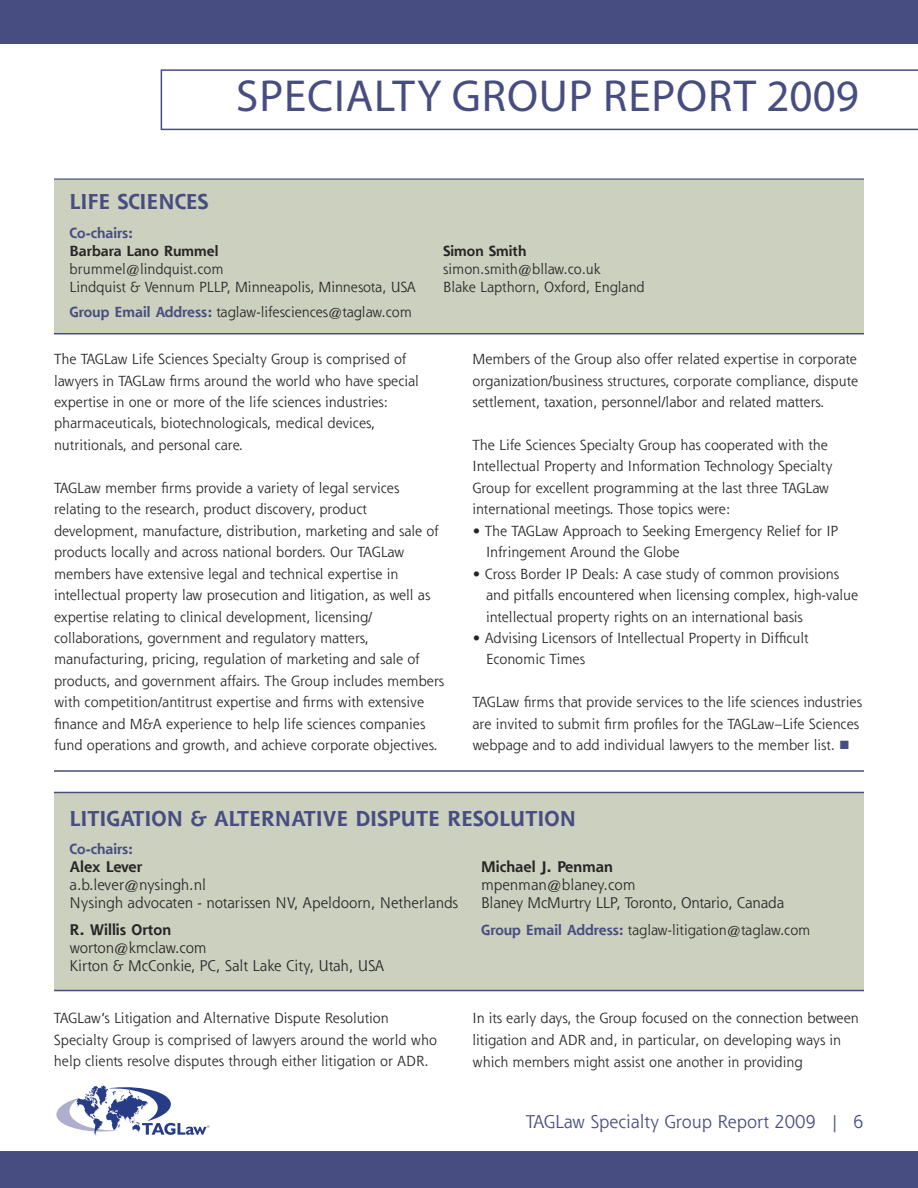
<style>
.page{position:relative;width:918px;height:1188px;background:#fff}
.page>*{position:absolute;margin:0;border:0;box-sizing:border-box;transform-origin:0 0}
.t1{font:45px "Myriad Pro";letter-spacing:.02em;color:#474d81}
.t2{font:700 21px "Shannon Std";color:#474d81}
.t3{font:18px "Shannon Std";color:#474d81}
.t4{font:15px/18px "Shannon Std";color:#272627}
.t5{font:700 15px "Shannon Std";color:#272627}
.t6{font:14.25px/21.5px "Shannon Std";color:#272627}
.t7{font:700 14.25px "Shannon Std";color:#272627}
.t8{font:700 14.25px "Shannon Std";color:#474d81}
.s1{font-weight:700;color:#474d81}
</style>
<div class="page">
<div style="left:0;top:0;width:918px;height:44px;background:#474d81"></div>
<div style="left:0;top:1151px;width:918px;height:37px;background:#474d81"></div>
<svg style="left:161px;top:69px;width:757px;height:61px"></svg>
<svg style="left:56px;top:1086px;width:153px;height:50px"></svg>
<hr style="left:54px;top:178px;width:810px;height:2px;background:#474d81">
<div style="left:54px;top:180px;width:810px;height:153px;background:#ccd0be"></div>
<hr style="left:54px;top:180px;width:810px;height:1px;background:#747986">
<hr style="left:54px;top:333px;width:810px;height:1px;background:#474d81">
<div style="left:54px;top:793px;width:810px;height:198px;background:#ccd0be"></div>
<hr style="left:54px;top:792px;width:810px;height:1px;background:#474d81">
<hr style="left:54px;top:990px;width:810px;height:1px;background:#474d81">
<hr style="left:54px;top:770px;width:810px;height:2px;background:#474d81">
<h1 class="t1" style="left:236px;top:79px;width:624px">SPECIALTY GROUP REPORT 2009</h1>
<h2 class="t2" style="left:70px;top:194px;width:140px">LIFE SCIENCES</h2>
<p class="t8" style="left:70px;top:227px;width:65px">Co-chairs:</p>
<p class="t7" style="left:70px;top:245px;width:150px">Barbara Lano Rummel</p>
<p class="t7" style="left:443px;top:245px;width:85px">Simon Smith</p>
<p class="t6" style="left:70px;top:259px;width:155px">brummel@lindquist.com</p>
<p class="t6" style="left:443px;top:259px;width:159px">simon.smith@bllaw.co.uk</p>
<p class="t6" style="left:70px;top:277px;width:348px">Lindquist &amp; Vennum PLLP, Minneapolis, Minnesota, USA</p>
<p class="t6" style="left:443px;top:277px;width:203px">Blake Lapthorn, Oxford, England</p>
<p class="t6" style="left:70px;top:303px;width:344px"><span class="s1">Group Email Address:</span> taglaw-lifesciences@taglaw.com</p>
<p class="t6" style="left:54px;top:350px;width:366px">The TAGLaw Life Sciences Specialty Group is comprised of lawyers in TAGLaw firms around the world who have special expertise in one or more of the life sciences industries: pharmaceuticals, biotechnologicals, medical devices, nutritionals, and personal care.</p>
<p class="t6" style="left:54px;top:479px;width:392px">TAGLaw member firms provide a variety of legal services relating to the research, product discovery, product development, manufacture, distribution, marketing and sale of products locally and across national borders. Our TAGLaw members have extensive legal and technical expertise in intellectual property law prosecution and litigation, as well as expertise relating to clinical development, licensing/ collaborations, government and regulatory matters, manufacturing, pricing, regulation of marketing and sale of products, and government affairs. The Group includes members with competition/antitrust expertise and firms with extensive finance and M&amp;A experience to help life sciences companies fund operations and growth, and achieve corporate objectives.</p>
<p class="t6" style="left:473px;top:350px;width:387px;text-align:justify">Members of the Group also offer related expertise in corporate organization/business structures, corporate compliance, dispute settlement, taxation, personnel/labor and related matters.</p>
<p class="t6" style="left:473px;top:436px;width:361px">The Life Sciences Specialty Group has cooperated with the Intellectual Property and Information Technology Specialty Group for excellent programming at the last three TAGLaw international meetings. Those topics were:</p>
<p class="t6" style="left:486px;top:522px;width:354px;text-indent:-13px">• The TAGLaw Approach to Seeking Emergency Relief for IP<br>Infringement Around the Globe</p>
<p class="t6" style="left:486px;top:564px;width:374px;text-indent:-13px">• Cross Border IP Deals: A case study of common provisions and pitfalls encountered when licensing complex, high-value intellectual property rights on an international basis</p>
<p class="t6" style="left:486px;top:629px;width:324px;text-indent:-13px">• Advising Licensors of Intellectual Property in Difficult<br>Economic Times</p>
<p class="t6" style="left:473px;top:693px;width:391px">TAGLaw firms that provide services to the life sciences industries are invited to submit firm profiles for the TAGLaw–Life Sciences webpage and to add individual lawyers to the member list.</p>
<h2 class="t2" style="left:70px;top:811px;width:508px">LITIGATION &amp; ALTERNATIVE DISPUTE RESOLUTION</h2>
<p class="t8" style="left:70px;top:844px;width:65px">Co-chairs:</p>
<p class="t5" style="left:70px;top:862px;width:74px">Alex Lever</p>
<p class="t5" style="left:481px;top:862px;width:133px">Michael J. Penman</p>
<p class="t4" style="left:70px;top:878px;width:138px">a.b.lever@nysingh.nl</p>
<p class="t4" style="left:481px;top:878px;width:156px">mpenman@blaney.com</p>
<p class="t4" style="left:70px;top:896px;width:390px">Nysingh advocaten - notarissen NV, Apeldoorn, Netherlands</p>
<p class="t4" style="left:481px;top:896px;width:305px">Blaney McMurtry LLP, Toronto, Ontario, Canada</p>
<p class="t5" style="left:70px;top:924px;width:103px">R. Willis Orton</p>
<p class="t6" style="left:481px;top:921px;width:331px"><span class="s1">Group Email Address:</span> taglaw-litigation@taglaw.com</p>
<p class="t4" style="left:70px;top:940px;width:316px">worton@kmclaw.com<br>Kirton &amp; McConkie, PC, Salt Lake City, Utah, USA</p>
<p class="t6" style="left:54px;top:1009px;width:385px">TAGLaw’s Litigation and Alternative Dispute Resolution<br>Specialty Group is comprised of lawyers around the world who help clients resolve disputes through either litigation or ADR.</p>
<p class="t6" style="left:472px;top:1009px;width:388px;line-height:22px">In its early days, the Group focused on the connection between litigation and ADR and, in particular, on developing ways in which members might assist one another in providing</p>
<p class="t3" style="left:526px;top:1115px;width:339px">TAGLaw Specialty Group Report 2009 | 6</p>
</div>
